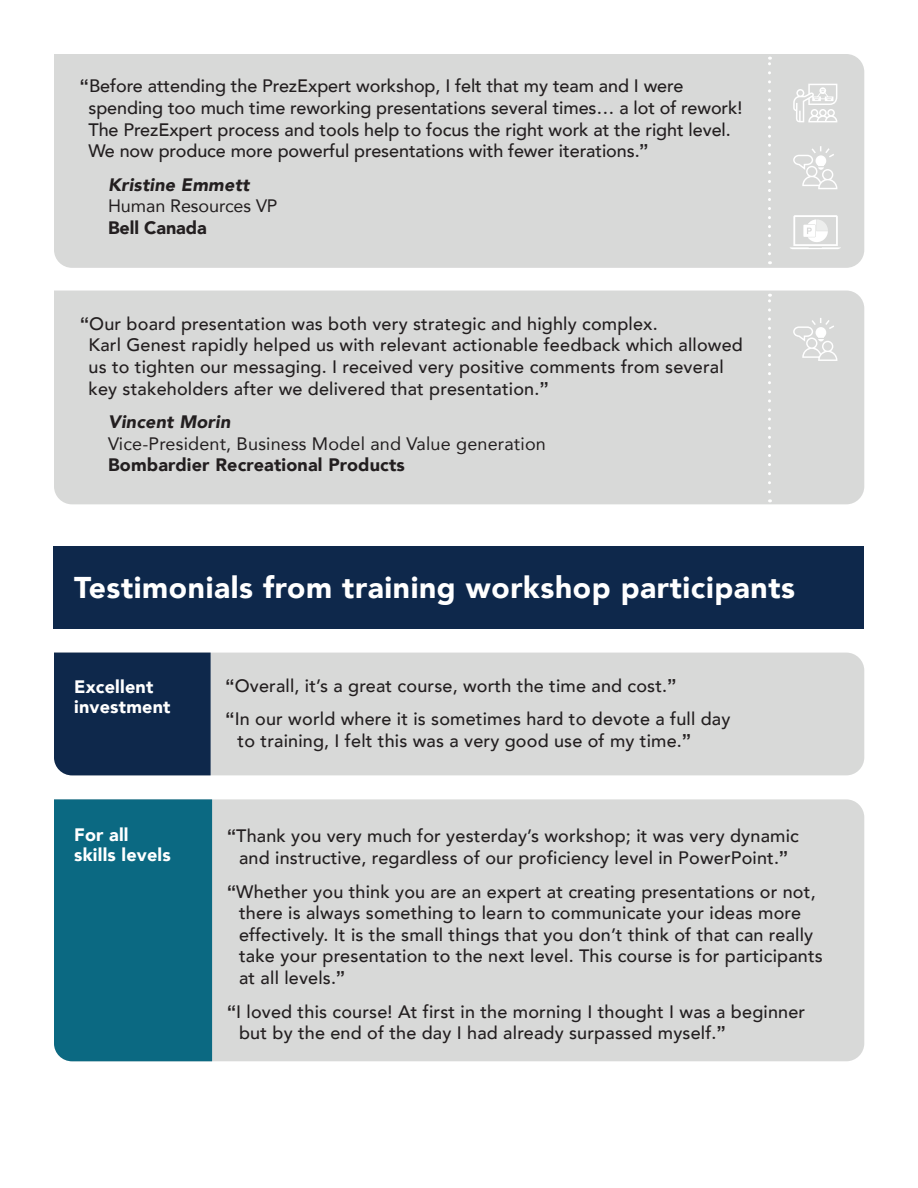
<style>
.page{position:relative;width:918px;height:1188px;background:#fff}
.page>*{position:absolute;margin:0;border:0;box-sizing:border-box;transform-origin:0 0}
.t1{font:900 30px "Avenir";letter-spacing:.02em;color:#fff}
.t2{font:500 18px/21.6px "Avenir";letter-spacing:.01em;color:#231f20}
.t3{font:18px "Avenir";letter-spacing:.01em;color:#231f20}
.t4{font:900 18px "Avenir";letter-spacing:.01em;color:#231f20}
.t5{font:900 18px/19.5px "Avenir";letter-spacing:.01em;color:#fff}
.t6{font:italic 900 18px "Avenir";letter-spacing:.01em;color:#231f20}
.s1{font-family:"Arial";font-weight:700}
</style>
<div class="page">
<div style="left:54px;top:291px;width:810px;height:213px;background:#d8d9d8"></div>
<div style="left:54px;top:54px;width:810px;height:214px;background:#d8d9d8"></div>
<div style="left:53px;top:546px;width:810px;height:83px;background:#0e284b"></div>
<svg style="left:768px;top:57px;width:3px;height:197px"></svg>
<svg style="left:768px;top:294px;width:3px;height:198px"></svg>
<svg style="left:793px;top:84px;width:44px;height:38px"></svg>
<svg style="left:793px;top:146px;width:44px;height:43px"></svg>
<svg style="left:793px;top:318px;width:44px;height:43px"></svg>
<div style="left:211px;top:653px;width:653px;height:122px;background:#d8d9d8"></div>
<div style="left:212px;top:799px;width:652px;height:262px;background:#d8d9d8"></div>
<div style="left:54px;top:653px;width:157px;height:122px;background:#0e284b"></div>
<div style="left:54px;top:799px;width:158px;height:262px;background:#0b6982"></div>
<svg style="left:790px;top:215px;width:51px;height:34px"></svg>
<p class="t2" style="left:89px;top:74px;width:655px;text-indent:-9px"><span class="s1">“</span>Before attending the PrezExpert workshop, I felt that my team and I were spending too much time reworking presentations several times… a lot of rework!<br>The PrezExpert process and tools help to focus the right work at the right level.<br>We now produce more powerful presentations with fewer iterations.<span class="s1">”</span></p>
<p class="t6" style="left:108px;top:170px;width:143px">Kristine Emmett</p>
<p class="t3" style="left:108px;top:192px;width:171px">Human Resources VP</p>
<p class="t4" style="left:108px;top:212px;width:100px">Bell Canada</p>
<p class="t2" style="left:89px;top:312px;width:656px;text-indent:-8px"><span class="s1">“</span>Our board presentation was both very strategic and highly complex.<br>Karl Genest rapidly helped us with relevant actionable feedback which allowed us to tighten our messaging. I received very positive comments from several key stakeholders after we delivered that presentation.<span class="s1">”</span></p>
<p class="t6" style="left:108px;top:407px;width:124px">Vincent Morin</p>
<p class="t3" style="left:108px;top:429px;width:439px">Vice-President, Business Model and Value generation</p>
<p class="t4" style="left:108px;top:450px;width:298px">Bombardier Recreational Products</p>
<h1 class="t1" style="left:74px;top:562px;width:722px">Testimonials from training workshop participants</h1>
<p class="t5" style="left:74px;top:677px;width:98px">Excellent investment</p>
<p class="t5" style="left:74px;top:825px;width:98px">For all skills levels</p>
<p class="t2" style="left:226px;top:667px;width:506px;line-height:33.6px"><span class="s1">“</span>Overall, it’s a great course, worth the time and cost.<span class="s1">”<br>“</span>In our world where it is sometimes hard to devote a full day</p>
<p class="t2" style="left:238px;top:729px;width:455px">to training, I felt this was a very good use of my time.<span class="s1">”</span></p>
<p class="t2" style="left:227px;top:824px;width:573px;text-align:center"><span class="s1">“</span>Thank you very much for yesterday’s workshop; it was very dynamic and instructive, regardless of our proficiency level in PowerPoint.<span class="s1">”</span></p>
<p class="t2" style="left:239px;top:880px;width:585px;text-indent:-12px"><span class="s1">“</span>Whether you think you are an expert at creating presentations or not, there is always something to learn to communicate your ideas more effectively. It is the small things that you don’t think of that can really take your presentation to the next level. This course is for participants at all levels.<span class="s1">”</span></p>
<p class="t2" style="left:239px;top:1000px;width:568px;text-indent:-12px"><span class="s1">“</span>I loved this course! At first in the morning I thought I was a beginner but by the end of the day I had already surpassed myself.<span class="s1">”</span></p>
</div>
